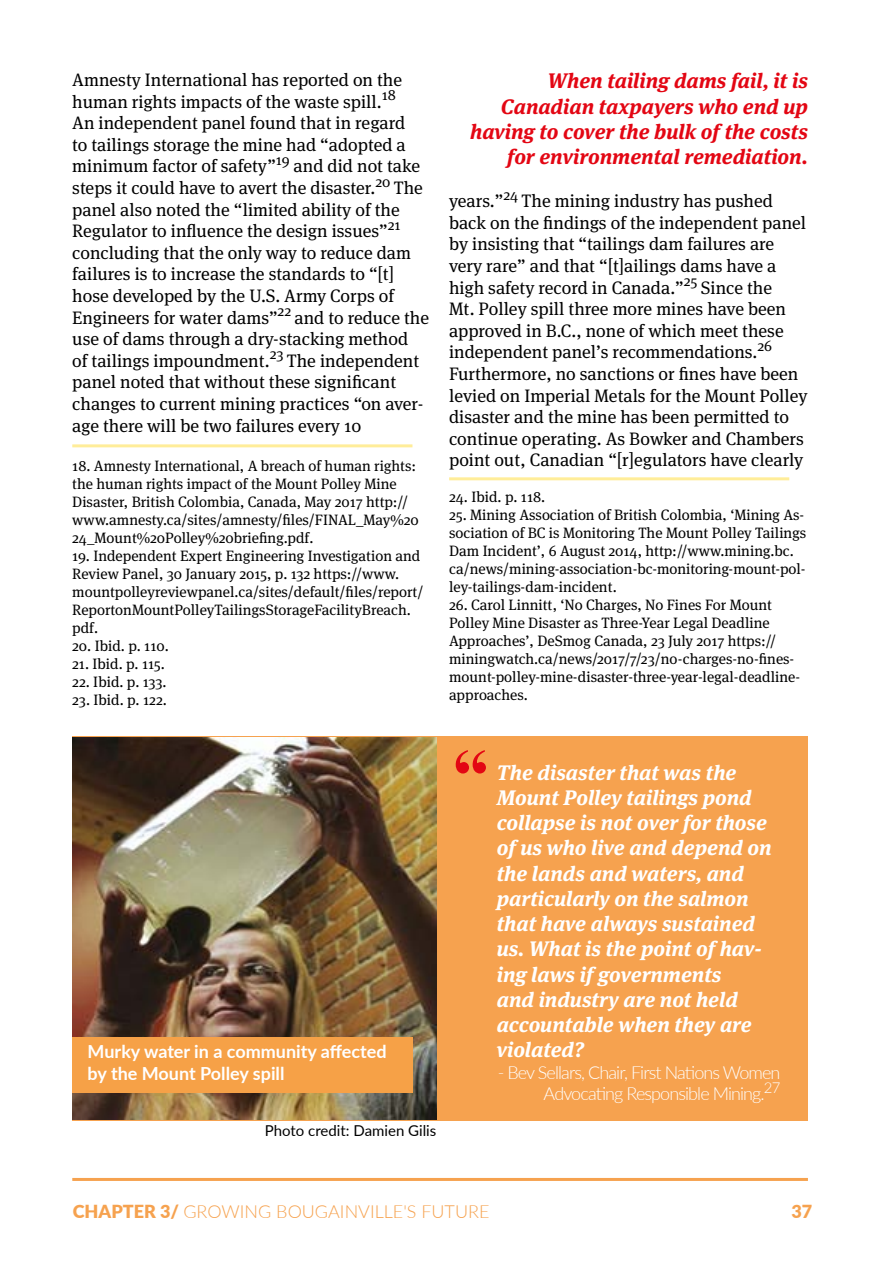
<style>
.page{position:relative;width:893px;height:1263px;background:#fff}
.page>*{position:absolute;margin:0;border:0;box-sizing:border-box;transform-origin:0 0}
.t1{font:700 72px "Times New Roman";color:#e30613}
.t2{font:italic 700 21px/25.2px "Meta Serif Pro";color:#fff}
.t3{font:italic 700 21px/25.2px "Meta Serif Pro";color:#e30613;text-align:right}
.t4{font:18px/21.6px "Meta Serif Pro";color:#000}
.t5{font:300 18px/21.6px "Lato";letter-spacing:-.05em;color:#fff;text-align:right}
.t6{font:700 18px/21.6px "Lato";color:#fff}
.t7{font:300 18px "Lato";color:#f6a24f}
.t8{font:900 18px "Lato";color:#f6a24f}
.t9{font:15px/18px "Meta Serif Pro";color:#000}
.t10{font:15px "Lato";color:#000}
.s1{font-weight:900}
</style>
<div class="page">
<hr style="left:449px;top:477px;width:340px;height:3px;background:#ffed99">
<hr style="left:72px;top:444px;width:340px;height:3px;background:#ffed99">
<div style="left:72px;top:736px;width:736px;height:384px;background:#f6a24f"></div>
<img style="left:72px;top:737px;width:364px;height:383px">
<div style="left:72px;top:1037px;width:340px;height:56px;background:#f6a147"></div>
<hr style="left:72px;top:1178px;width:736px;height:3px;background:#f6a24f">
<p class="t4" style="left:72px;top:68px;width:358px">Amnesty International has reported on the human rights impacts of the waste spill.<sup>18<br></sup>An independent panel found that in regard<br>to tailings storage the mine had “adopted a minimum factor of safety”<sup>19</sup> and did not take steps it could have to avert the disaster.<sup>20</sup> The panel also noted the “limited ability of the Regulator to influence the design issues”<sup>21 </sup>concluding that the only way to reduce dam failures is to increase the standards to “[t] hose developed by the U.S. Army Corps of Engineers for water dams”<sup>22</sup> and to reduce the use of dams through a dry-stacking method<br>of tailings impoundment.<sup>23</sup> The independent panel noted that without these significant changes to current mining practices “on aver&shy;age there will be two failures every 10</p>
<p class="t9" style="left:72px;top:456px;width:348px">18. Amnesty International, A breach of human rights: the human rights impact of the Mount Polley Mine Disaster, British Colombia, Canada, May 2017 http:// www.amnesty.ca/sites/amnesty/files/FINAL_May%20<br>24_Mount%20Polley%20briefing.pdf.</p>
<p class="t9" style="left:72px;top:546px;width:353px">19. Independent Expert Engineering Investigation and Review Panel, 30 January 2015, p. 132 https://www. mountpolleyreviewpanel.ca/sites/default/files/report/ ReportonMountPolleyTailingsStorageFacilityBreach. pdf.</p>
<p class="t9" style="left:72px;top:636px;width:98px">20. Ibid. p. 110.</p>
<p class="t9" style="left:72px;top:654px;width:94px">21. Ibid. p. 115.</p>
<p class="t9" style="left:72px;top:672px;width:96px">22. Ibid. p. 133.</p>
<p class="t9" style="left:72px;top:690px;width:96px">23. Ibid. p. 122.</p>
<p class="t3" style="left:470px;top:67px;width:339px">When tailing dams fail, it is<br>Canadian taxpayers who end up having to cover the bulk of the costs for environmental remediation.</p>
<p class="t4" style="left:449px;top:189px;width:360px">years.”<sup>24</sup> The mining industry has pushed back on the findings of the independent panel by insisting that “tailings dam failures are very rare” and that “[t]ailings dams have a high safety record in Canada.”<sup>25</sup> Since the<br>Mt. Polley spill three more mines have been approved in B.C., none of which meet these independent panel’s recommendations.<sup>26<br></sup>Furthermore, no sanctions or fines have been levied on Imperial Metals for the Mount Polley disaster and the mine has been permitted to continue operating. As Bowker and Chambers point out, Canadian “[r]egulators have clearly</p>
<p class="t9" style="left:449px;top:487px;width:98px">24. Ibid. p. 118.</p>
<p class="t9" style="left:449px;top:505px;width:359px">25. Mining Association of British Colombia, ‘Mining As&shy;sociation of BC is Monitoring The Mount Polley Tailings Dam Incident’, 6 August 2014, http://www.mining.bc. ca/news/mining-association-bc-monitoring-mount-pol&shy;ley-tailings-dam-incident.</p>
<p class="t9" style="left:449px;top:595px;width:353px">26. Carol Linnitt, ‘No Charges, No Fines For Mount Polley Mine Disaster as Three-Year Legal Deadline Approaches’, DeSmog Canada, 23 July 2017 https:// miningwatch.ca/news/2017/7/23/no-charges-no-fines&shy;mount-polley-mine-disaster-three-year-legal-deadline&shy;approaches.</p>
<p class="t6" style="left:88px;top:1040px;width:301px">Murky water in a community affected by the Mount Polley spill</p>
<p class="t10" style="left:265px;top:1120px;width:173px">Photo credit: Damien Gilis</p>
<h1 class="t1" style="left:453px;top:723px;width:37px">“</h1>
<p class="t2" style="left:497px;top:758px;width:276px">The disaster that was the<br>Mount Polley tailings pond collapse is not over for those of us who live and depend on the lands and waters, and particularly on the salmon that have always sustained us. What is the point of hav&shy;ing laws if governments<br>and industry are not held accountable when they are violated?</p>
<p class="t5" style="left:498px;top:1061px;width:284px">- Bev Sellars, Chair, First Nations Women<br>Advocating Responsible Mining.<sup>27</sup></p>
<p class="t7" style="left:73px;top:1199px;width:418px"><span class="s1">CHAPTER 3/</span> GROWING BOUGAINVILLE'S FUTURE</p>
<p class="t8" style="left:791px;top:1198px;width:22px">37</p>
</div>
